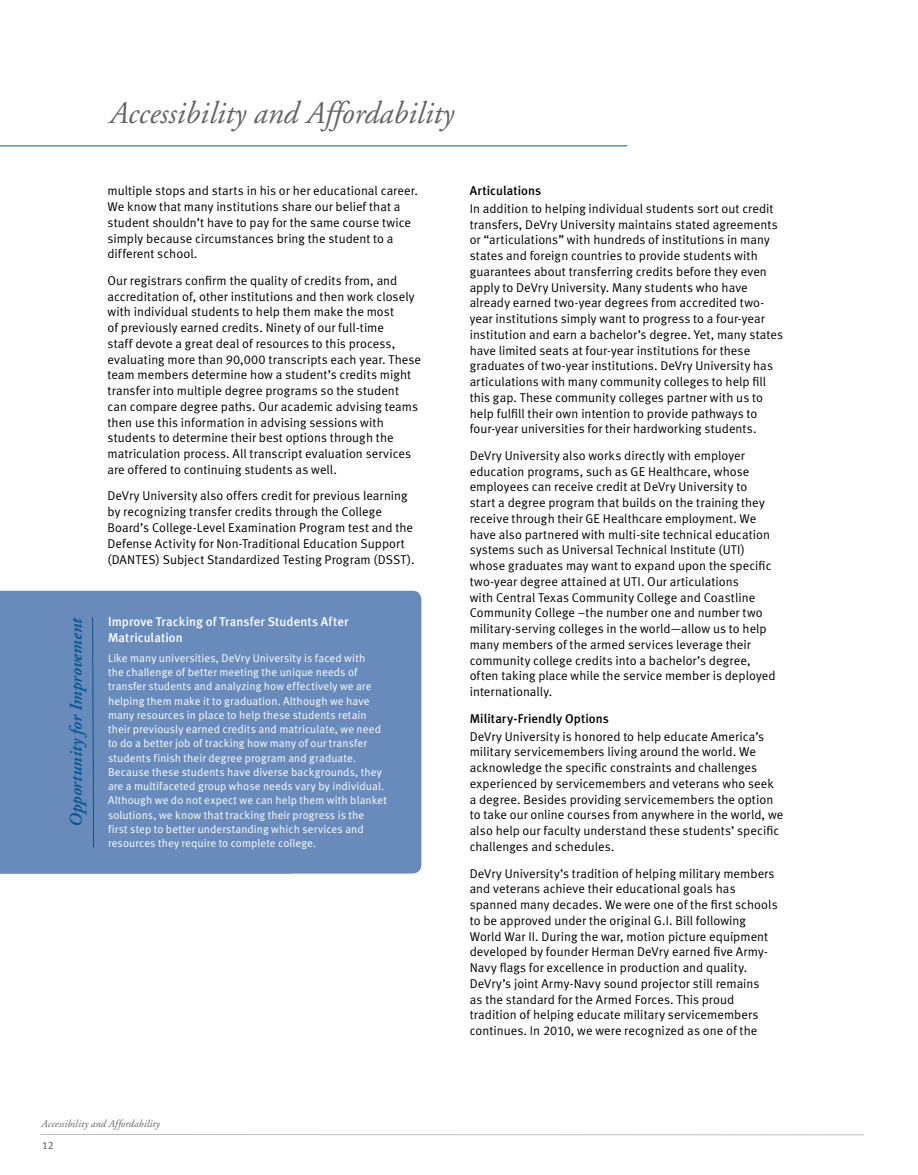
<style>
.page{position:relative;width:918px;height:1175px;background:#fff}
.page>*{position:absolute;margin:0;border:0;box-sizing:border-box;transform-origin:0 0}
.t1{font:italic 31.5px "Adobe Garamond";color:#636466}
.t2{font:italic 600 18px "Adobe Garamond";letter-spacing:-.005em;color:#005695}
.t3{font:12.75px/15.8px "Meta Normal LF";letter-spacing:.005em;color:#000}
.t4{font:12.75px/15.8px "Meta Medium LF";letter-spacing:.01em;color:#fff}
.t5{font:12.75px "Meta Medium LF";letter-spacing:.01em;color:#000}
.t6{font:11.25px/14.2px "Meta Normal LF";letter-spacing:.01em;color:#fff}
.t7{font:italic 10.5px "Adobe Garamond";letter-spacing:.01em;color:#636466}
.t8{font:10.5px "Meta Book LF";color:#636466}
</style>
<div class="page">
<hr style="left:40px;top:1134px;width:824px;height:1px;background:#bcbec0">
<hr style="left:0;top:146px;width:627px;height:1px;background:#005695">
<div style="left:0;top:590px;width:421px;height:283px;background:#688bbb"></div>
<svg style="left:92px;top:616px;width:2px;height:232px"></svg>
<h1 class="t1" style="left:109px;top:96px;width:345px">Accessibility and Affordability</h1>
<p class="t3" style="left:108px;top:183px;width:312px">multiple stops and starts in his or her educational career.<br>We know that many institutions share our belief that a student shouldn’t have to pay for the same course twice simply because circumstances bring the student to a different school.</p>
<p class="t3" style="left:108px;top:272px;width:315px">Our registrars confirm the quality of credits from, and accreditation of, other institutions and then work closely with individual students to help them make the most<br>of previously earned credits. Ninety of our full-time<br>staff devote a great deal of resources to this process, evaluating more than 90,000 transcripts each year. These team members determine how a student’s credits might transfer into multiple degree programs so the student can compare degree paths. Our academic advising teams then use this information in advising sessions with students to determine their best options through the matriculation process. All transcript evaluation services are offered to continuing students as well.</p>
<p class="t3" style="left:108px;top:488px;width:309px">DeVry University also offers credit for previous learning by recognizing transfer credits through the College Board’s College-Level Examination Program test and the Defense Activity for Non-Traditional Education Support (DANTES) Subject Standardized Testing Program (DSST).</p>
<h2 class="t2" style="left:66px;top:826px;width:211px;rotate:-90deg">Opportunity for Improvement</h2>
<p class="t4" style="left:108px;top:614px;width:242px">Improve Tracking of Transfer Students After<br>Matriculation</p>
<p class="t6" style="left:108px;top:650px;width:280px">Like many universities, DeVry University is faced with<br>the challenge of better meeting the unique needs of transfer students and analyzing how effectively we are helping them make it to graduation. Although we have many resources in place to help these students retain their previously earned credits and matriculate, we need to do a better job of tracking how many of our transfer students finish their degree program and graduate.<br>Because these students have diverse backgrounds, they are a multifaceted group whose needs vary by individual.<br>Although we do not expect we can help them with blanket solutions, we know that tracking their progress is the<br>first step to better understanding which services and resources they require to complete college.</p>
<p class="t5" style="left:470px;top:183px;width:73px">Articulations</p>
<p class="t3" style="left:470px;top:200px;width:315px">In addition to helping individual students sort out credit transfers, DeVry University maintains stated agreements or “articulations” with hundreds of institutions in many states and foreign countries to provide students with guarantees about transferring credits before they even apply to DeVry University. Many students who have already earned two-year degrees from accredited two&shy;year institutions simply want to progress to a four-year institution and earn a bachelor’s degree. Yet, many states have limited seats at four-year institutions for these graduates of two-year institutions. DeVry University has articulations with many community colleges to help fill this gap. These community colleges partner with us to help fulfill their own intention to provide pathways to four-year universities for their hardworking students.</p>
<p class="t3" style="left:470px;top:447px;width:307px">DeVry University also works directly with employer education programs, such as GE Healthcare, whose employees can receive credit at DeVry University to start a degree program that builds on the training they receive through their GE Healthcare employment. We have also partnered with multi-site technical education systems such as Universal Technical Institute (UTI) whose graduates may want to expand upon the specific two-year degree attained at UTI. Our articulations<br>with Central Texas Community College and Coastline Community College –the number one and number two military-serving colleges in the world—allow us to help many members of the armed services leverage their community college credits into a bachelor’s degree, often taking place while the service member is deployed internationally.</p>
<p class="t5" style="left:470px;top:711px;width:141px">Military-Friendly Options</p>
<p class="t3" style="left:470px;top:728px;width:315px">DeVry University is honored to help educate America’s military servicemembers living around the world. We acknowledge the specific constraints and challenges experienced by servicemembers and veterans who seek a degree. Besides providing servicemembers the option to take our online courses from anywhere in the world, we also help our faculty understand these students’ specific challenges and schedules.</p>
<p class="t3" style="left:470px;top:865px;width:310px">DeVry University’s tradition of helping military members and veterans achieve their educational goals has spanned many decades. We were one of the first schools to be approved under the original G.I. Bill following World War II. During the war, motion picture equipment developed by founder Herman DeVry earned five Army-Navy flags for excellence in production and quality.<br>DeVry’s joint Army-Navy sound projector still remains<br>as the standard for the Armed Forces. This proud tradition of helping educate military servicemembers continues. In 2010, we were recognized as one of the</p>
<p class="t7" style="left:41px;top:1117px;width:120px">Accessibility and Affordability</p>
<p class="t8" style="left:42px;top:1138px;width:13px">12</p>
</div>
